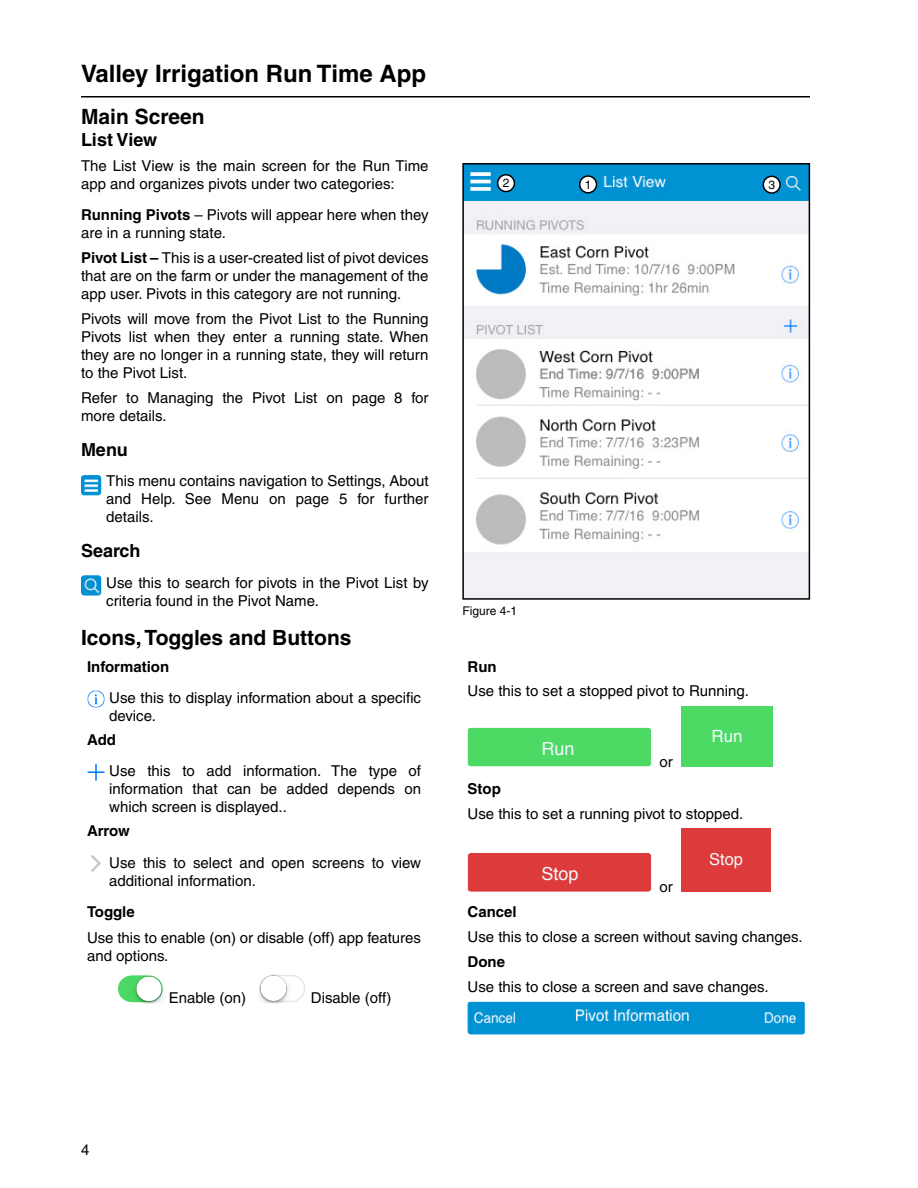
<style>
.page{position:relative;width:918px;height:1188px;background:#fff}
.page>*{position:absolute;margin:0;border:0;box-sizing:border-box;transform-origin:0 0}
.t1{font:700 24px "Helvetica";color:#000}
.t2{font:700 21px "Helvetica";color:#000}
.t3{font:700 18px "Helvetica";color:#000}
.t4{font:18px "Helvetica";color:#f3faff}
.t5{font:16.95px "Helvetica";color:#f3faff}
.t6{font:16.5px "Helvetica";color:#f3faff}
.t7{font:15px/18px "Helvetica";color:#000}
.t8{font:700 15px "Helvetica";color:#000}
.t9{font:12px "Helvetica";color:#000}
.s1{font-weight:700}
</style>
<div class="page">
<hr style="left:81px;top:96px;width:729px;height:2px;background:#000">
<img style="left:81px;top:475px;width:20px;height:20px">
<img style="left:81px;top:575px;width:20px;height:21px">
<div style="left:468px;top:728px;width:183px;height:38px;background:#4cd964"></div>
<div style="left:681px;top:706px;width:91px;height:61px;background:#4cd964"></div>
<svg style="left:87px;top:690px;width:18px;height:18px"></svg>
<svg style="left:87px;top:764px;width:18px;height:17px"></svg>
<div style="left:468px;top:853px;width:183px;height:39px;background:#dd3b3b"></div>
<div style="left:681px;top:829px;width:90px;height:63px;background:#dd3b3b"></div>
<svg style="left:91px;top:855px;width:10px;height:17px"></svg>
<img style="left:468px;top:1002px;width:337px;height:32px">
<svg style="left:118px;top:975px;width:46px;height:28px"></svg>
<svg style="left:259px;top:975px;width:46px;height:28px"></svg>
<img style="left:465px;top:166px;width:342px;height:431px">
<div style="left:462px;top:163px;width:348px;height:437px;border:2px solid #000"></div>
<div style="left:580px;top:176px;width:16px;height:17px;background:#fff;border-radius:50%"></div>
<div style="left:579px;top:175px;width:18px;height:19px;border:2px solid #000;border-radius:50%"></div>
<div style="left:498px;top:175px;width:16px;height:17px;background:#fff;border-radius:50%"></div>
<div style="left:497px;top:174px;width:18px;height:18px;border:2px solid #000;border-radius:50%"></div>
<div style="left:763px;top:176px;width:17px;height:17px;background:#fff;border-radius:50%"></div>
<div style="left:763px;top:176px;width:18px;height:18px;border:2px solid #000;border-radius:50%"></div>
<h1 class="t1" style="left:81px;top:58px;width:347px">Valley Irrigation Run Time App</h1>
<h2 class="t2" style="left:81px;top:104px;width:125px">Main Screen</h2>
<p class="t3" style="left:81px;top:129px;width:78px">List View</p>
<p class="t7" style="left:81px;top:157px;width:349px">The List View is the main screen for the Run Time app and organizes pivots under two categories:</p>
<p class="t7" style="left:81px;top:206px;width:349px"><span class="s1">Running Pivots</span> – Pivots will appear here when they are in a running state.</p>
<p class="t7" style="left:81px;top:249px;width:349px;text-align:justify"><span class="s1">Pivot List –</span> This is a user-created list of pivot devices that are on the farm or under the management of the app user. Pivots in this category are not running.</p>
<p class="t7" style="left:81px;top:310px;width:349px;text-align:justify">Pivots will move from the Pivot List to the Running Pivots list when they enter a running state. When they are no longer in a running state, they will return to the Pivot List.</p>
<p class="t7" style="left:81px;top:388px;width:349px">Refer to Managing the Pivot List on page 8 for more details.</p>
<p class="t3" style="left:81px;top:438px;width:48px">Menu</p>
<p class="t7" style="left:106px;top:472px;width:324px;text-align:justify">This menu contains navigation to Settings, About and Help. See Menu on page 5 for further details.</p>
<p class="t3" style="left:81px;top:540px;width:61px">Search</p>
<p class="t7" style="left:106px;top:574px;width:324px">Use this to search for pivots in the Pivot List by criteria found in the Pivot Name.</p>
<h2 class="t2" style="left:81px;top:625px;width:272px">Icons, Toggles and Buttons</h2>
<p class="t8" style="left:87px;top:657px;width:84px">Information</p>
<p class="t8" style="left:468px;top:657px;width:31px">Run</p>
<p class="t7" style="left:468px;top:682px;width:283px">Use this to set a stopped pivot to Running.</p>
<p class="t9" style="left:503px;top:176px;width:8px">2</p>
<p class="t9" style="left:585px;top:177px;width:8px">1</p>
<p class="t9" style="left:768px;top:178px;width:8px">3</p>
<p class="t9" style="left:462px;top:604px;width:56px">Figure 4-1</p>
<p class="t7" style="left:109px;top:689px;width:313px">Use this to display information about a specific device.</p>
<p class="t8" style="left:87px;top:730px;width:31px">Add</p>
<p class="t7" style="left:109px;top:762px;width:313px;text-align:justify">Use this to add information. The type of information that can be added depends on which screen is displayed..</p>
<p class="t5" style="left:712px;top:723px;width:32px">Run</p>
<p class="t4" style="left:541px;top:734px;width:35px">Run</p>
<p class="t7" style="left:660px;top:753px;width:15px">or</p>
<p class="t8" style="left:468px;top:780px;width:35px">Stop</p>
<p class="t7" style="left:468px;top:805px;width:277px">Use this to set a running pivot to stopped.</p>
<p class="t8" style="left:87px;top:822px;width:44px">Arrow</p>
<p class="t7" style="left:109px;top:853px;width:313px">Use this to select and open screens to view additional information.</p>
<p class="t8" style="left:87px;top:903px;width:49px">Toggle</p>
<p class="t8" style="left:468px;top:903px;width:51px">Cancel</p>
<p class="t7" style="left:468px;top:928px;width:336px">Use this to close a screen without saving changes.</p>
<p class="t8" style="left:468px;top:953px;width:39px">Done</p>
<p class="t7" style="left:468px;top:977px;width:302px">Use this to close a screen and save changes.</p>
<p class="t6" style="left:709px;top:846px;width:35px">Stop</p>
<p class="t4" style="left:541px;top:860px;width:39px">Stop</p>
<p class="t7" style="left:660px;top:878px;width:15px">or</p>
<p class="t7" style="left:87px;top:929px;width:336px">Use this to enable (on) or disable (off) app features and options.</p>
<p class="t7" style="left:169px;top:989px;width:79px">Enable (on)</p>
<p class="t7" style="left:311px;top:989px;width:82px">Disable (off)</p>
<p class="t7" style="left:81px;top:1141px;width:10px">4</p>
</div>
